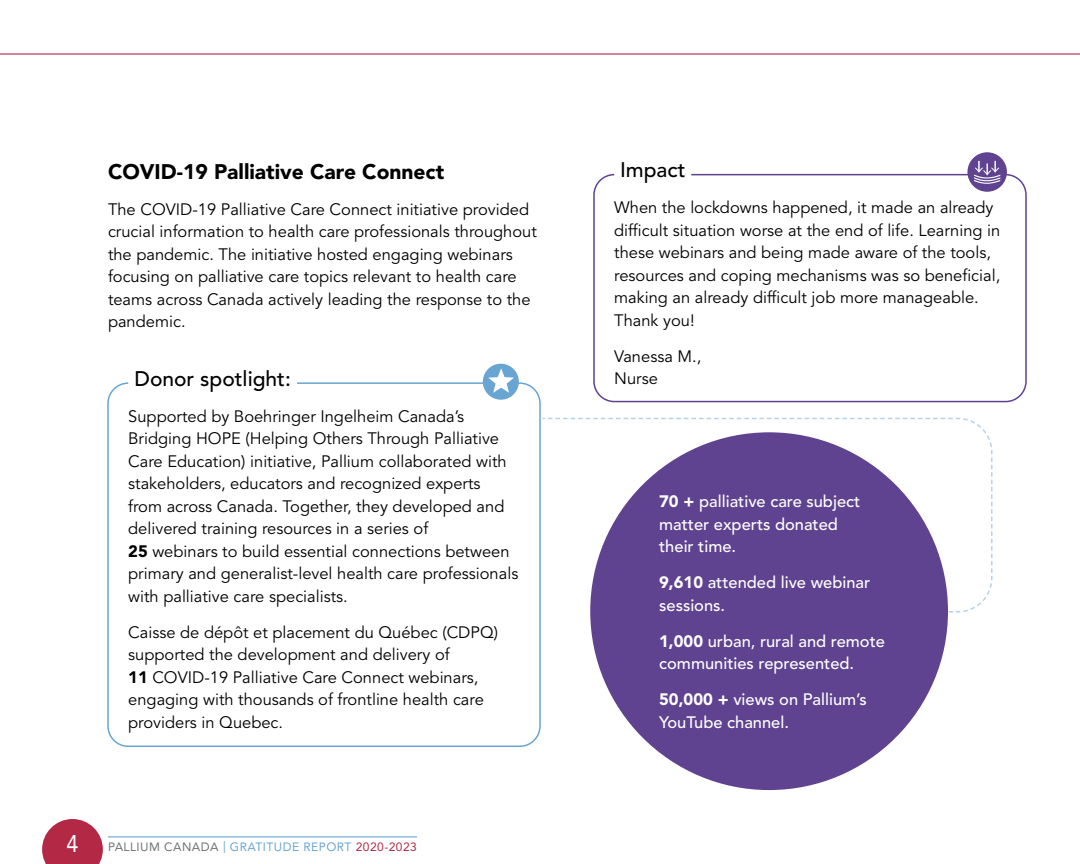
<style>
.page{position:relative;width:1080px;height:864px;background:#fff}
.page>*{position:absolute;margin:0;border:0;box-sizing:border-box;transform-origin:0 0}
.t1{font:900 21px "Avenir LT Std";color:#000}
.t2{font:500 21px "Avenir LT Std";color:#000}
.t3{font:16.5px/22.5px "Avenir LT Std";color:#000}
.t4{font:500 16.5px/22.5px "Avenir LT Std";color:#fff}
.t5{font:12px "Avenir LT Std";letter-spacing:.04em;color:#69a5d2}
.s1{font-weight:900}
.s2{font-size:24px;color:#fff}
.s3{color:#6e7273}
.s4{color:#b22845}
</style>
<div class="page">
<svg style="left:42px;top:819px;width:61px;height:45px"></svg>
<hr style="left:108px;top:836px;width:309px;height:1px;background:#69a5d2">
<hr style="left:0;top:53px;width:1080px;height:2px;background:#b22845">
<svg style="left:542px;top:417px;width:451px;height:196px"></svg>
<div style="left:590px;top:432px;width:358px;height:358px;background:#5f4290;border-radius:50%"></div>
<div style="left:107px;top:382px;width:434px;height:365px;border:2px solid #69a5d2;border-radius:20px"></div>
<div style="left:128px;top:363px;width:163px;height:30px;background:#fff"></div>
<div style="left:291px;top:363px;width:6px;height:30px;background:#fff"></div>
<svg style="left:482px;top:363px;width:39px;height:37px"></svg>
<div style="left:593px;top:174px;width:434px;height:228px;border:2px solid #5f4290;border-radius:20px"></div>
<div style="left:614px;top:155px;width:71px;height:30px;background:#fff"></div>
<div style="left:685px;top:155px;width:6px;height:30px;background:#fff"></div>
<div style="left:967px;top:152px;width:40px;height:40px;background:#5f4290;border-radius:50%"></div>
<svg style="left:974px;top:161px;width:26px;height:23px"></svg>
<p class="t1" style="left:108px;top:159px;width:338px">COVID-19 Palliative Care Connect</p>
<p class="t3" style="left:108px;top:198px;width:430px">The COVID-19 Palliative Care Connect initiative provided crucial information to health care professionals throughout the pandemic. The initiative hosted engaging webinars focusing on palliative care topics relevant to health care teams across Canada actively leading the response to the pandemic.</p>
<p class="t2" style="left:134px;top:366px;width:158px">Donor spotlight:</p>
<p class="t3" style="left:128px;top:405px;width:392px">Supported by Boehringer Ingelheim Canada’s Bridging HOPE (Helping Others Through Palliative Care Education) initiative, Pallium collaborated with stakeholders, educators and recognized experts from across Canada. Together, they developed and delivered training resources in a series of<br><span class="s1">25</span> webinars to build essential connections between primary and generalist-level health care professionals with palliative care specialists.</p>
<p class="t3" style="left:128px;top:621px;width:371px">Caisse de dépôt et placement du Québec (CDPQ) supported the development and delivery of<br><span class="s1">11</span> COVID-19 Palliative Care Connect webinars, engaging with thousands of frontline health care providers in Quebec.</p>
<p class="t5" style="left:66px;top:840px;width:352px"><span class="s2">4</span> <span class="s3">PALLIUM CANADA</span> | GRATITUDE REPORT <span class="s4">2020-2023</span></p>
<p class="t2" style="left:620px;top:158px;width:67px">Impact</p>
<p class="t3" style="left:614px;top:197px;width:388px">When the lockdowns happened, it made an already difficult situation worse at the end of life. Learning in these webinars and being made aware of the tools, resources and coping mechanisms was so beneficial, making an already difficult job more manageable.<br>Thank you!</p>
<p class="t3" style="left:614px;top:345px;width:89px">Vanessa M.,<br>Nurse</p>
<p class="t4" style="left:659px;top:490px;width:203px"><span class="s1">70 +</span> palliative care subject matter experts donated their time.</p>
<p class="t4" style="left:659px;top:571px;width:213px"><span class="s1">9,610</span> attended live webinar sessions.</p>
<p class="t4" style="left:659px;top:630px;width:227px"><span class="s1">1,000</span> urban, rural and remote communities represented.</p>
<p class="t4" style="left:659px;top:688px;width:209px"><span class="s1">50,000 +</span> views on Pallium’s<br>YouTube channel.</p>
</div>
